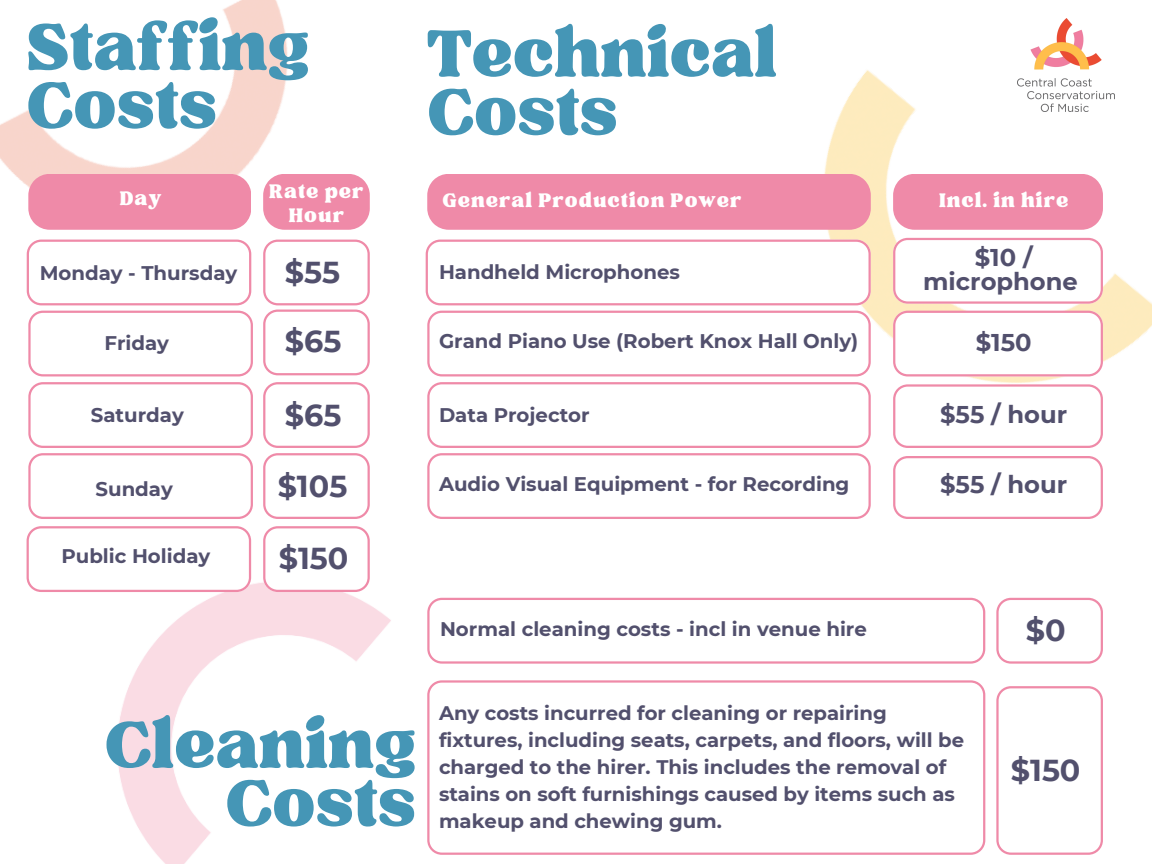
<style>
.page{position:relative;width:1152px;height:864px;background:#fff}
.page>*{position:absolute;margin:0;border:0;box-sizing:border-box;transform-origin:0 0}
.t1{font:91.2px "TAN Tangkiwood Display";color:#4596b6}
.t2{font:700 30.15px "Montserrat";color:#52506d}
.t3{font:27px/23.7px "TAN Tangkiwood Display";letter-spacing:.04em;color:#fff;text-align:center}
.t4{font:700 24.15px/24.8px "Montserrat";color:#52506d;text-align:center}
.t5{font:700 19.65px/27px "Montserrat";color:#52506d}
</style>
<div class="page">
<img style="left:0;top:0;width:358px;height:311px">
<img style="left:655px;top:70px;width:497px;height:313px">
<img style="left:1017px;top:18px;width:97px;height:94px">
<img style="left:117px;top:540px;width:372px;height:324px">
<svg style="left:27px;top:240px;width:224px;height:65px"></svg>
<div style="left:28px;top:174px;width:223px;height:56px;background:#ef8aa8"></div>
<svg style="left:263px;top:174px;width:107px;height:56px;background:#f092ae"></svg>
<svg style="left:28px;top:311px;width:225px;height:65px"></svg>
<svg style="left:28px;top:382px;width:225px;height:137px"></svg>
<svg style="left:27px;top:526px;width:224px;height:66px"></svg>
<svg style="left:263px;top:240px;width:107px;height:135px"></svg>
<svg style="left:263px;top:382px;width:107px;height:137px"></svg>
<svg style="left:263px;top:526px;width:107px;height:66px"></svg>
<svg style="left:996px;top:598px;width:107px;height:66px"></svg>
<svg style="left:427px;top:598px;width:558px;height:66px"></svg>
<svg style="left:427px;top:680px;width:558px;height:175px"></svg>
<svg style="left:996px;top:686px;width:107px;height:169px"></svg>
<svg style="left:893px;top:238px;width:210px;height:66px"></svg>
<svg style="left:426px;top:240px;width:445px;height:65px"></svg>
<div style="left:427px;top:174px;width:444px;height:56px;background:#ef8aa8"></div>
<div style="left:893px;top:174px;width:210px;height:56px;background:#ef8aa8"></div>
<svg style="left:427px;top:311px;width:444px;height:65px"></svg>
<svg style="left:427px;top:382px;width:444px;height:137px"></svg>
<svg style="left:893px;top:311px;width:210px;height:65px"></svg>
<svg style="left:893px;top:384px;width:210px;height:64px"></svg>
<svg style="left:893px;top:456px;width:210px;height:63px"></svg>
<h1 class="t1" style="left:27px;top:13px;width:284px">Staffing</h1>
<h1 class="t1" style="left:27px;top:72px;width:192px">Costs</h1>
<p class="t3" style="left:120px;top:188px;width:43px">Day</p>
<h3 class="t5" style="left:40px;top:259px;width:199px">Monday - Thursday</h3>
<h4 class="t5" style="left:104px;top:329px;width:66px">Friday</h4>
<h4 class="t5" style="left:91px;top:401px;width:94px">Saturday</h4>
<h1 class="t5" style="left:96px;top:476px;width:79px">Sunday</h1>
<h4 class="t5" style="left:61px;top:542px;width:150px">Public Holiday</h4>
<h4 class="t3" style="left:269px;top:180px;width:96px">Rate per<br>Hour</h4>
<p class="t2" style="left:285px;top:253px;width:57px">$55</p>
<h2 class="t2" style="left:285px;top:323px;width:58px">$65</h2>
<h3 class="t2" style="left:285px;top:396px;width:58px">$65</h3>
<h3 class="t2" style="left:278px;top:468px;width:71px">$105</h3>
<p class="t2" style="left:279px;top:540px;width:71px">$150</p>
<p class="t1" style="left:427px;top:20px;width:351px">Technical</p>
<p class="t1" style="left:427px;top:78px;width:192px">Costs</p>
<p class="t3" style="left:443px;top:189px;width:301px">General Production Power</p>
<h2 class="t5" style="left:439px;top:258px;width:242px">Handheld Microphones</h2>
<p class="t5" style="left:439px;top:327px;width:421px">Grand Piano Use (Robert Knox Hall Only)</p>
<p class="t5" style="left:439px;top:401px;width:152px">Data Projector</p>
<p class="t5" style="left:439px;top:470px;width:412px">Audio Visual Equipment - for Recording</p>
<h3 class="t3" style="left:939px;top:189px;width:131px">Incl. in hire</h3>
<h2 class="t4" style="left:923px;top:245px;width:156px">$10 / microphone</h2>
<p class="t4" style="left:976px;top:330px;width:57px">$150</p>
<p class="t4" style="left:940px;top:402px;width:129px">$55 / hour</p>
<p class="t4" style="left:940px;top:472px;width:129px">$55 / hour</p>
<h2 class="t5" style="left:440px;top:615px;width:428px">Normal cleaning costs - incl in venue hire</h2>
<p class="t2" style="left:1026px;top:612px;width:41px">$0</p>
<p class="t1" style="left:105px;top:711px;width:313px">Cleaning</p>
<p class="t1" style="left:225px;top:770px;width:192px">Costs</p>
<p class="t5" style="left:439px;top:699px;width:527px">Any costs incurred for cleaning or repairing fixtures, including seats, carpets, and floors, will be charged to the hirer. This includes the removal of stains on soft furnishings caused by items such as makeup and chewing gum.</p>
<h2 class="t2" style="left:1011px;top:751px;width:71px">$150</h2>
</div>
